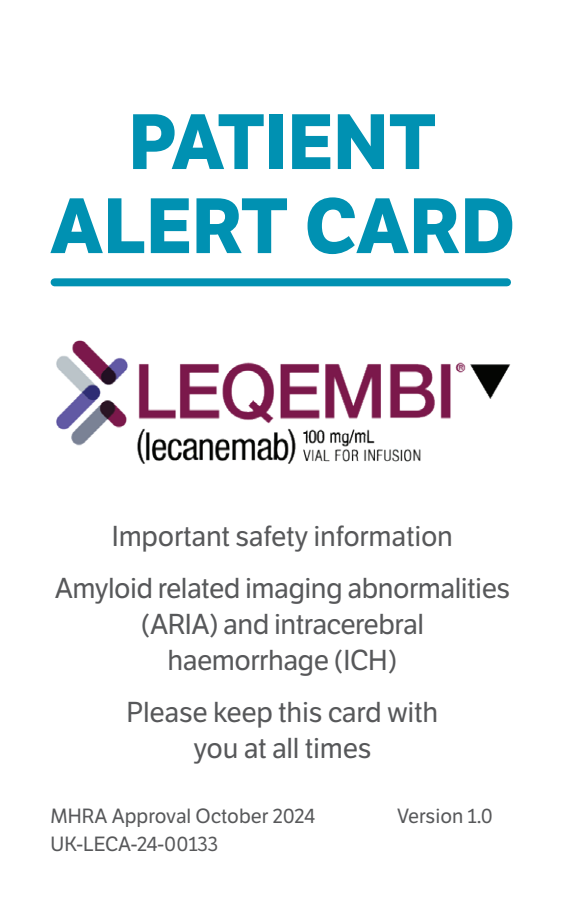
<style>
.page{position:relative;width:567px;height:908px;background:#fff}
.page>*{position:absolute;margin:0;border:0;box-sizing:border-box;transform-origin:0 0}
.t1{font:700 76px/84px "LFT Etica";letter-spacing:.005em;color:#0091b2;text-align:center}
.t2{font:28px/36px "LFT Etica";letter-spacing:-.02em;color:#57585a;text-align:center}
.t3{font:20px "LFT Etica";color:#57585a}
</style>
<div class="page">
<img style="left:56px;top:340px;width:455px;height:124px">
<div style="left:55px;top:278px;width:452px;height:8px;background:#0091b2"></div>
<h1 class="t1" style="left:50px;top:101px;width:466px">PATIENT<br>ALERT CARD</h1>
<p class="t2" style="left:55px;top:510px;width:457px;line-height:52px">Important safety information<br>Amyloid related imaging abnormalities</p>
<p class="t2" style="left:141px;top:606px;width:285px">(ARIA) and intracerebral haemorrhage (ICH)</p>
<p class="t2" style="left:127px;top:694px;width:313px">Please keep this card with you at all times</p>
<p class="t3" style="left:51px;top:804px;width:266px">MHRA Approval October 2024</p>
<p class="t3" style="left:397px;top:804px;width:97px">Version 1.0</p>
<p class="t3" style="left:51px;top:832px;width:169px">UK-LECA-24-00133</p>
</div>
